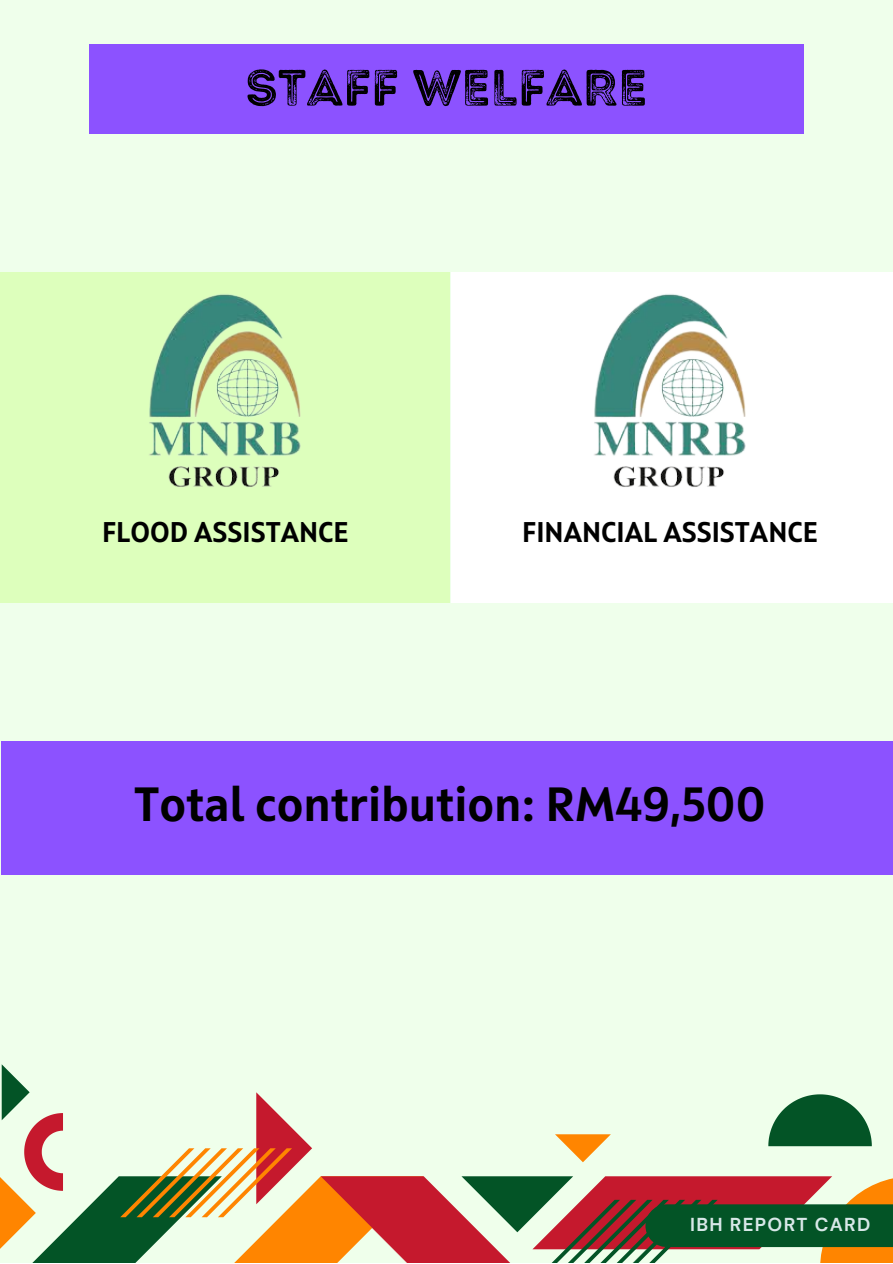
<style>
.page{position:relative;width:893px;height:1264px;background:#fff}
.page>*{position:absolute;margin:0;border:0;box-sizing:border-box;transform-origin:0 0}
.t1{font:51px "Intro Rust G Base 2 Line";color:#000}
.t2{font:700 48px "Squad";color:#000}
.t3{font:700 28.5px "Squad";color:#000}
.t4{font:700 18.75px "DM Sans";letter-spacing:.07em;color:#fff7f7}
.t5{font:700 18.75px "DM Sans";letter-spacing:.07em;color:#d8e8e8}
</style>
<div class="page">
<div style="left:0;top:0;width:892px;height:1262px;background:#efffeb"></div>
<div style="left:0;top:272px;width:449px;height:330px;background:#ddffbc"></div>
<div style="left:451px;top:272px;width:441px;height:330px;background:#fff"></div>
<svg style="left:0;top:1064px;width:892px;height:198px"></svg>
<div style="left:666px;top:1204px;width:226px;height:42px;background:#035426"></div>
<div style="left:89px;top:44px;width:714px;height:90px;background:#8c52ff"></div>
<div style="left:1px;top:741px;width:891px;height:133px;background:#8c52ff"></div>
<img style="left:149px;top:294px;width:152px;height:193px">
<img style="left:594px;top:294px;width:152px;height:193px">
<p class="t1" style="left:245px;top:57px;width:403px">STAFF WELFARE</p>
<p class="t3" style="left:102px;top:519px;width:248px">FLOOD ASSISTANCE</p>
<p class="t3" style="left:522px;top:519px;width:297px">FINANCIAL ASSISTANCE</p>
<p class="t2" style="left:134px;top:783px;width:632px">Total contribution: RM49,500</p>
<p class="t4" style="left:687px;top:1201px;width:182px">IBH REPORT CARD</p>
<p class="t5" style="left:690px;top:1212px;width:182px">IBH REPORT CARD</p>
</div>
